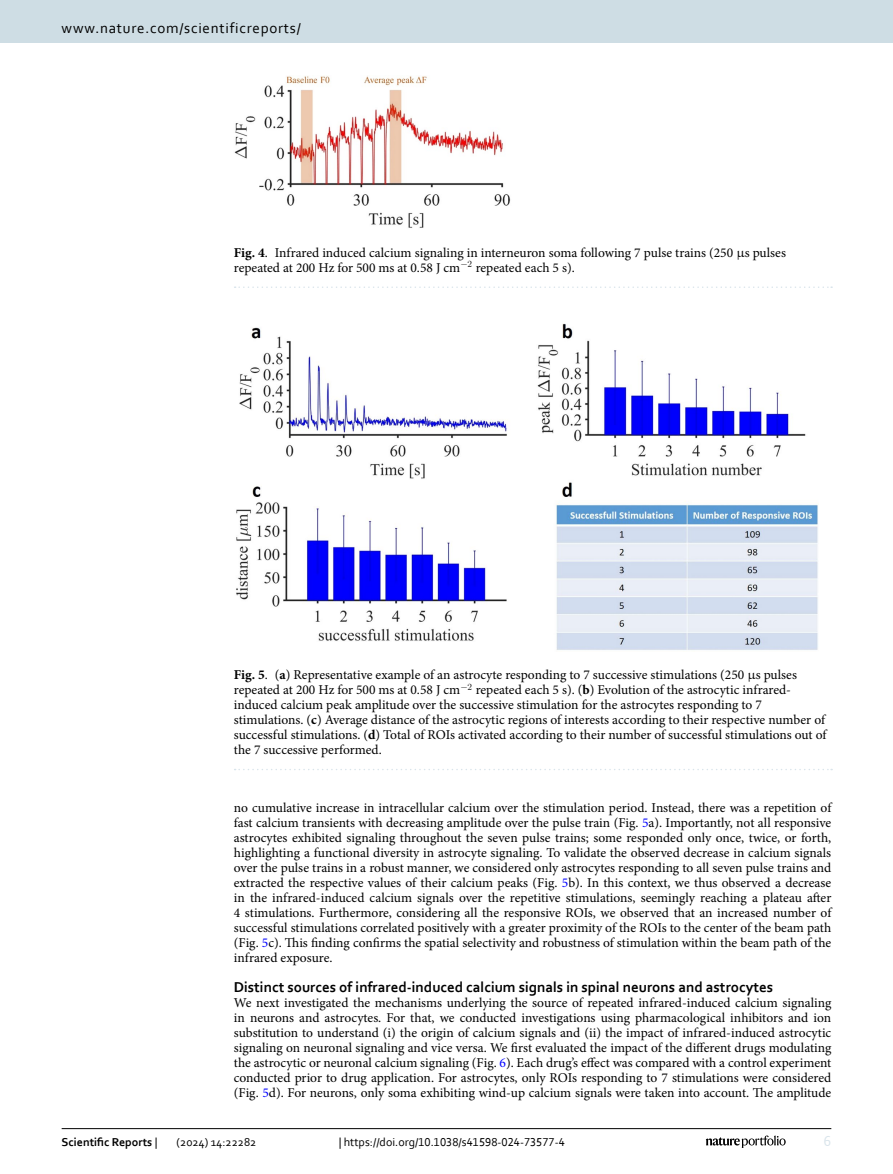
<style>
.page{position:relative;width:893px;height:1174px;background:#fff}
.page>*{position:absolute;margin:0;border:0;box-sizing:border-box;transform-origin:0 0}
.Head_2{font:700 15px "Corbel";color:#000}
.t1{font:15px "Corbel";letter-spacing:.05em;color:#000}
.t2{font:15px "Corbel";color:#d9e4eb}
.Body_Text{font:13.5px/15px "Minion Pro";color:#000;text-align:justify}
.Figure_Caption{font:13.5px/15px "Minion Pro";color:#000}
.t3{font:12px "Corbel";color:#000}
.t4{font:700 12px "Corbel";color:#000}
.t5{font:9.45px "CMSY10";color:#000}
.s1{font-weight:700}
.s2{font-family:"EURM10"}
.s3{font-family:"CMR12"}
.s4{color:#00f}
.s5{font-weight:400}
</style>
<div class="page">
<img style="left:236px;top:323px;width:582px;height:327px">
<svg style="left:235px;top:769px;width:597px;height:1px"></svg>
<img style="left:234px;top:76px;width:277px;height:152px">
<svg style="left:235px;top:286px;width:597px;height:2px"></svg>
<hr style="left:62px;top:1128px;width:769px;height:1px;background:#000">
<svg style="left:706px;top:1135px;width:80px;height:12px"></svg>
<div style="left:0;top:0;width:893px;height:43px;background:#cedde4"></div>
<p class="t1" style="left:62px;top:18px;width:241px">www.nature.com/scientificreports/</p>
<p class="Figure_Caption" style="left:234px;top:245px;width:554px"><span class="s1">Fig. 4</span>. Infrared induced calcium signaling in interneuron soma following 7 pulse trains (250 <span class="s2">µ</span>s pulses repeated at 200 Hz for 500 ms at 0.58 J cm</p>
<p class="t5" style="left:460px;top:258px;width:13px">−<span class="s3">2</span></p>
<p class="Figure_Caption" style="left:476px;top:260px;width:101px">repeated each 5 s).</p>
<p class="Figure_Caption" style="left:234px;top:667px;width:565px"><span class="s1">Fig. 5</span>. (<span class="s1">a</span>) Representative example of an astrocyte responding to 7 successive stimulations (250 <span class="s2">µ</span>s pulses repeated at 200 Hz for 500 ms at 0.58 J cm</p>
<p class="t5" style="left:460px;top:680px;width:13px">−<span class="s3">2</span></p>
<p class="Figure_Caption" style="left:234px;top:682px;width:594px;text-indent:242px">repeated each 5 s). (<span class="s1">b</span>) Evolution of the astrocytic infrared&shy;induced calcium peak amplitude over the successive stimulation for the astrocytes responding to 7 stimulations. (<span class="s1">c</span>) Average distance of the astrocytic regions of interests according to their respective number of successful stimulations. (<span class="s1">d</span>) Total of ROIs activated according to their number of successful stimulations out of the 7 successive performed.</p>
<p class="Body_Text" style="left:234px;top:800px;width:599px">no cumulative increase in intracellular calcium over the stimulation period. Instead, there was a repetition of fast calcium transients with decreasing amplitude over the pulse train (Fig. <span class="s4">5</span>a). Importantly, not all responsive astrocytes exhibited signaling throughout the seven pulse trains; some responded only once, twice, or forth, highlighting a functional diversity in astrocyte signaling. To validate the observed decrease in calcium signals over the pulse trains in a robust manner, we considered only astrocytes responding to all seven pulse trains and extracted the respective values of their calcium peaks (Fig. <span class="s4">5</span>b). In this context, we thus observed a decrease in the infrared-induced calcium signals over the repetitive stimulations, seemingly reaching a plateau after 4 stimulations. Furthermore, considering all the responsive ROIs, we observed that an increased number of successful stimulations correlated positively with a greater proximity of the ROIs to the center of the beam path (Fig. <span class="s4">5</span>c). This finding confirms the spatial selectivity and robustness of stimulation within the beam path of the infrared exposure.</p>
<p class="Head_2" style="left:234px;top:978px;width:541px">Distinct sources of infrared-induced calcium signals in spinal neurons and astrocytes</p>
<p class="Body_Text" style="left:234px;top:995px;width:599px">We next investigated the mechanisms underlying the source of repeated infrared-induced calcium signaling in neurons and astrocytes. For that, we conducted investigations using pharmacological inhibitors and ion substitution to understand (i) the origin of calcium signals and (ii) the impact of infrared-induced astrocytic signaling on neuronal signaling and vice versa. We first evaluated the impact of the different drugs modulating the astrocytic or neuronal calcium signaling (Fig. <span class="s4">6</span>). Each drug’s effect was compared with a control experiment conducted prior to drug application. For astrocytes, only ROIs responding to 7 stimulations were considered (Fig. <span class="s4">5</span>d). For neurons, only soma exhibiting wind-up calcium signals were taken into account. The amplitude</p>
<p class="t4" style="left:62px;top:1134px;width:97px">Scientific Reports <span class="s5">|</span></p>
<p class="t3" style="left:177px;top:1134px;width:81px">(2024) 14:22282</p>
<p class="t3" style="left:339px;top:1134px;width:228px">| https://doi.org/10.1038/s41598-024-73577-4</p>
<p class="t2" style="left:824px;top:1132px;width:9px">6</p>
</div>
